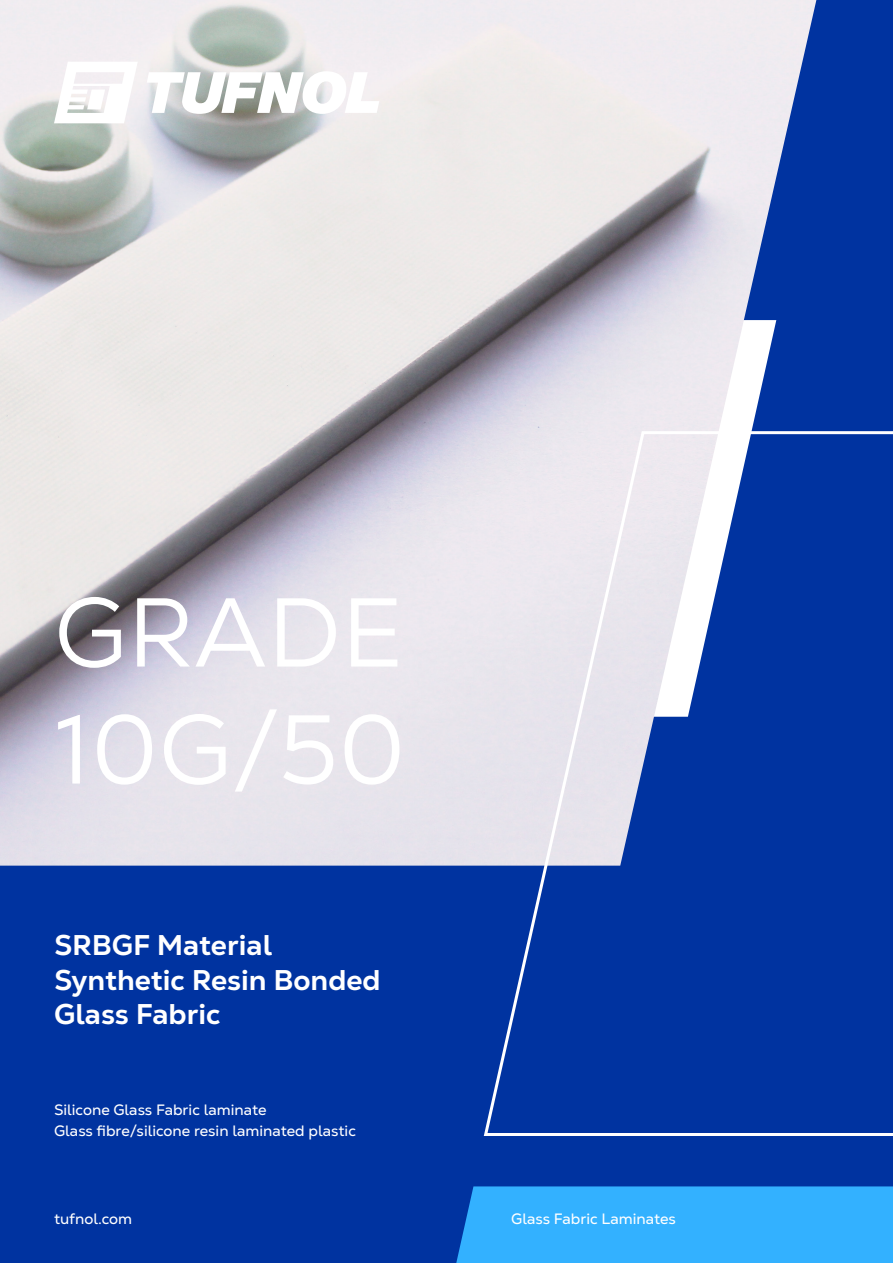
<style>
.page{position:relative;width:893px;height:1263px;background:#0033a0}
.page>*{position:absolute;margin:0;border:0;box-sizing:border-box;transform-origin:0 0}
.t1{font:97.5px "Nexa Text";color:#fff}
.t2{font:800 28.5px/34.2px "Nexa Text";color:#fff}
.t3{font:15px "Nexa Text";color:#fff}
</style>
<div class="page">
<img style="left:0;top:0;width:816px;height:866px">
<svg style="left:147px;top:71px;width:232px;height:43px;background:#e7e8e7"></svg>
<svg style="left:54px;top:62px;width:84px;height:61px;background:#f7f6f7"></svg>
<div style="left:456px;top:1186px;width:437px;height:77px;background:#33b1ff"></div>
<svg style="left:482px;top:430px;width:411px;height:706px"></svg>
<p class="t1" style="left:54px;top:573px;width:351px">GRADE</p>
<p class="t1" style="left:54px;top:690px;width:354px">10G/50</p>
<p class="t2" style="left:54px;top:928px;width:220px">SRBGF Material</p>
<p class="t2" style="left:54px;top:962px;width:328px">Synthetic Resin Bonded<br>Glass Fabric</p>
<p class="t3" style="left:54px;top:1100px;width:214px">Silicone Glass Fabric laminate</p>
<p class="t3" style="left:54px;top:1121px;width:303px">Glass fibre/silicone resin laminated plastic</p>
<p class="t3" style="left:54px;top:1209px;width:80px">tufnol.com</p>
<p class="t3" style="left:511px;top:1209px;width:166px">Glass Fabric Laminates</p>
</div>
